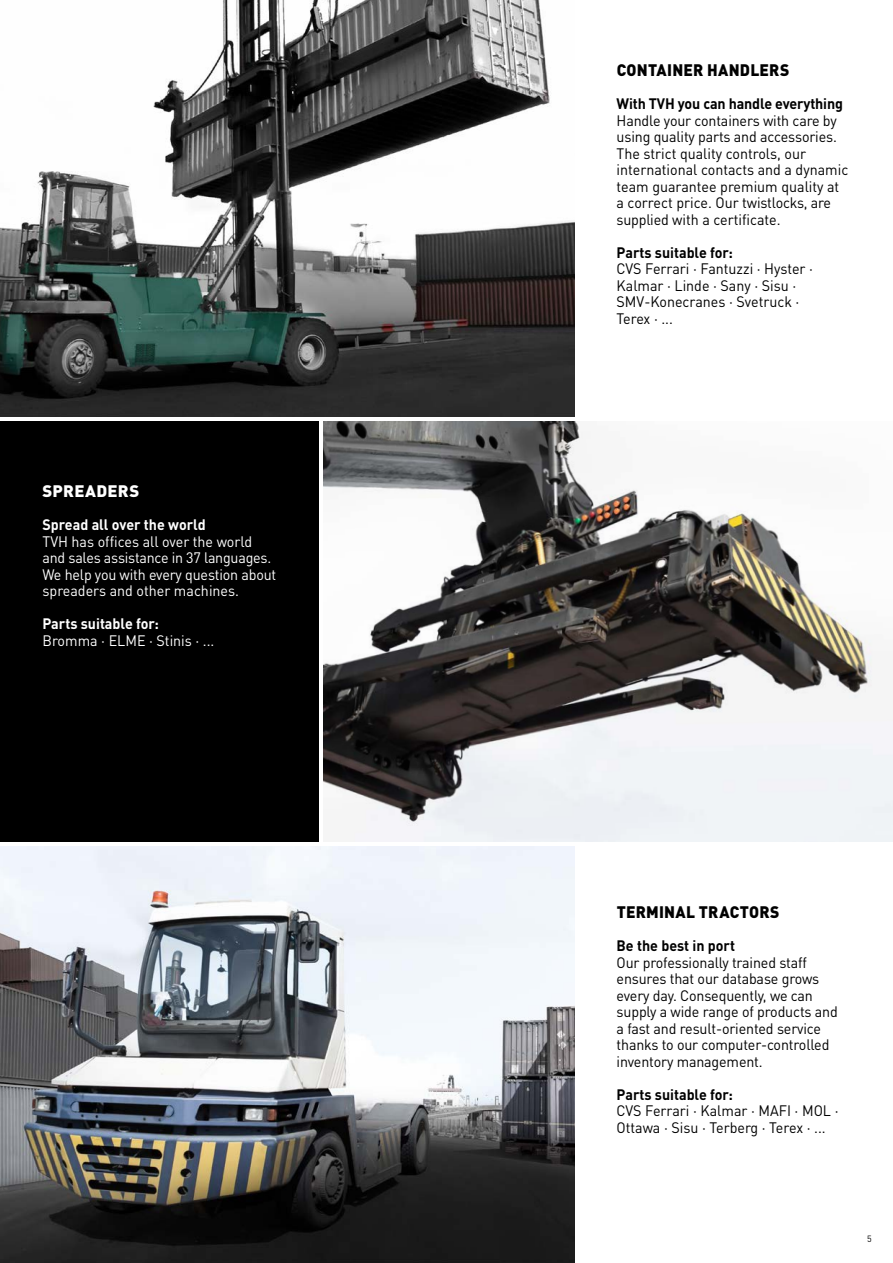
<style>
.page{position:relative;width:893px;height:1263px;background:#fff}
.page>*{position:absolute;margin:0;border:0;box-sizing:border-box;transform-origin:0 0}
.t1{font:900 16.5px "TVH Pro";letter-spacing:.015em;color:#000;scale:.95 1}
.t2{font:900 16.5px "TVH Pro";letter-spacing:.015em;color:#fff}
.t3{font:15px/16.5px "TVH Pro";letter-spacing:-.01em;color:#000;scale:.95 1}
.t4{font:15px/16.5px "TVH Pro";letter-spacing:-.01em;color:#fff;scale:.95 1}
.t5{font:700 15px "TVH Pro";letter-spacing:-.01em;color:#000;scale:.95 1}
.t6{font:700 15px "TVH Pro";color:#fff;scale:.95 1}
.t7{font:9px "TVH Pro";color:#000}
</style>
<div class="page">
<div style="left:0;top:421px;width:319px;height:421px;background:#000"></div>
<img style="left:323px;top:421px;width:570px;height:421px">
<img style="left:0;top:846px;width:574px;height:417px">
<img style="left:0;top:0;width:574px;height:417px">
<p class="t2" style="left:43px;top:477px;width:98px">SPREADERS</p>
<p class="t6" style="left:43px;top:512px;width:173px">Spread all over the world</p>
<p class="t4" style="left:43px;top:532px;width:248px">TVH has offices all over the world and sales assistance in 37 languages.<br>We help you with every question about spreaders and other machines.</p>
<p class="t6" style="left:43px;top:611px;width:124px">Parts suitable for:</p>
<p class="t4" style="left:43px;top:631px;width:182px">Bromma • ELME • Stinis • ...</p>
<p class="t1" style="left:617px;top:56px;width:183px">CONTAINER HANDLERS</p>
<p class="t5" style="left:617px;top:91px;width:240px">With TVH you can handle everything</p>
<p class="t3" style="left:617px;top:111px;width:245px">Handle your containers with care by using quality parts and accessories.<br>The strict quality controls, our international contacts and a dynamic team guarantee premium quality at a correct price. Our twistlocks, are supplied with a certificate.</p>
<p class="t5" style="left:617px;top:240px;width:124px">Parts suitable for:</p>
<p class="t3" style="left:617px;top:259px;width:208px">CVS Ferrari • Fantuzzi • Hyster •<br>Kalmar • Linde • Sany • Sisu •<br>SMV-Konecranes • Svetruck •<br>Terex • ...</p>
<p class="t1" style="left:617px;top:898px;width:173px">TERMINAL TRACTORS</p>
<p class="t5" style="left:617px;top:933px;width:126px">Be the best in port</p>
<p class="t3" style="left:617px;top:953px;width:234px">Our professionally trained staff ensures that our database grows every day. Consequently, we can supply a wide range of products and a fast and result-oriented service thanks to our computer-controlled inventory management.</p>
<p class="t5" style="left:617px;top:1082px;width:124px">Parts suitable for:</p>
<p class="t3" style="left:617px;top:1101px;width:235px">CVS Ferrari • Kalmar • MAFI • MOL •<br>Ottawa • Sisu • Terberg • Terex • ...</p>
<p class="t7" style="left:867px;top:1231px;width:6px">5</p>
</div>
